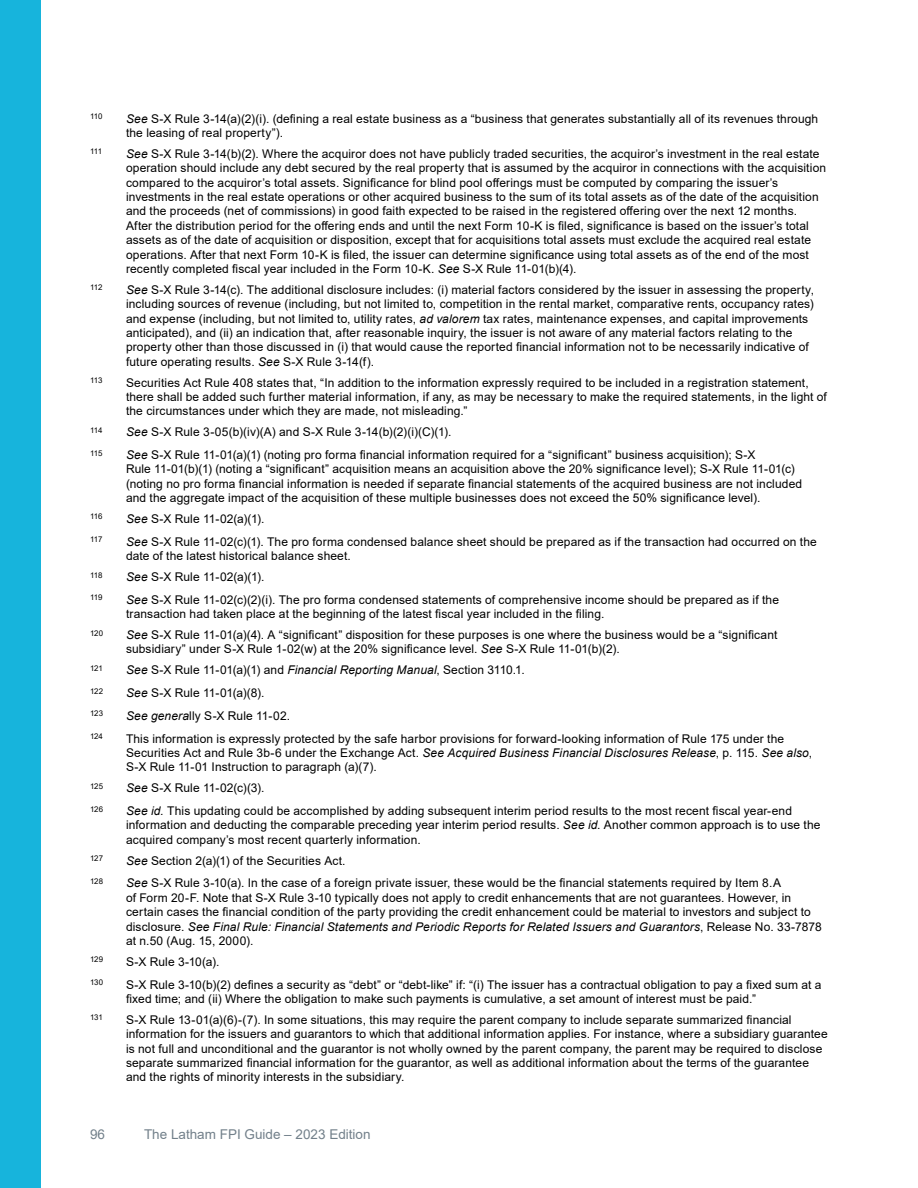
<style>
.page{position:relative;width:918px;height:1188px;background:#fff}
.page>*{position:absolute;margin:0;border:0;box-sizing:border-box;transform-origin:0 0}
.t1{font:13.5px "Arial";color:#72808a}
.BD_ENDNOTE_TEXT{font:12px/14.4px "Arial";letter-spacing:.01em;color:#000}
.BD_ENDNOTE_TEXT-2{font:7.8px "Arial";letter-spacing:-.02em;color:#000}
.s1{font-style:italic}
</style>
<div class="page">
<div style="left:0;top:0;width:40px;height:1188px;background:#17b4dc"></div>
<p class="BD_ENDNOTE_TEXT-2" style="left:90px;top:111px;width:14px">110</p>
<p class="BD_ENDNOTE_TEXT" style="left:126px;top:111px;width:694px"><span class="s1">See</span> S-X Rule 3-14(a)(2)(i). (defining a real estate business as a “business that generates substantially all of its revenues through the leasing of real property”).</p>
<p class="BD_ENDNOTE_TEXT-2" style="left:90px;top:146px;width:14px">111</p>
<p class="BD_ENDNOTE_TEXT" style="left:126px;top:146px;width:702px"><span class="s1">See</span> S-X Rule 3-14(b)(2). Where the acquiror does not have publicly traded securities, the acquiror’s investment in the real estate operation should include any debt secured by the real property that is assumed by the acquiror in connections with the acquisition compared to the acquiror’s total assets. Significance for blind pool offerings must be computed by comparing the issuer’s investments in the real estate operations or other acquired business to the sum of its total assets as of the date of the acquisition and the proceeds (net of commissions) in good faith expected to be raised in the registered offering over the next 12 months.<br>After the distribution period for the offering ends and until the next Form 10-K is filed, significance is based on the issuer’s total assets as of the date of acquisition or disposition, except that for acquisitions total assets must exclude the acquired real estate operations. After that next Form 10-K is filed, the issuer can determine significance using total assets as of the end of the most recently completed fiscal year included in the Form 10-K. <span class="s1">See</span> S-X Rule 11-01(b)(4).</p>
<p class="BD_ENDNOTE_TEXT-2" style="left:90px;top:282px;width:14px">112</p>
<p class="BD_ENDNOTE_TEXT" style="left:126px;top:282px;width:690px"><span class="s1">See</span> S-X Rule 3-14(c). The additional disclosure includes: (i) material factors considered by the issuer in assessing the property, including sources of revenue (including, but not limited to, competition in the rental market, comparative rents, occupancy rates) and expense (including, but not limited to, utility rates, <span class="s1">ad valorem</span> tax rates, maintenance expenses, and capital improvements anticipated), and (ii) an indication that, after reasonable inquiry, the issuer is not aware of any material factors relating to the property other than those discussed in (i) that would cause the reported financial information not to be necessarily indicative of future operating results. <span class="s1">See</span> S-X Rule 3-14(f).</p>
<p class="BD_ENDNOTE_TEXT-2" style="left:90px;top:375px;width:14px">113</p>
<p class="BD_ENDNOTE_TEXT" style="left:126px;top:375px;width:702px">Securities Act Rule 408 states that, “In addition to the information expressly required to be included in a registration statement, there shall be added such further material information, if any, as may be necessary to make the required statements, in the light of the circumstances under which they are made, not misleading.”</p>
<p class="BD_ENDNOTE_TEXT-2" style="left:90px;top:425px;width:14px">114</p>
<p class="BD_ENDNOTE_TEXT" style="left:126px;top:425px;width:327px"><span class="s1">See</span> S-X Rule 3-05(b)(iv)(A) and S-X Rule 3-14(b)(2)(i)(C)(1).</p>
<p class="BD_ENDNOTE_TEXT-2" style="left:90px;top:447px;width:14px">115</p>
<p class="BD_ENDNOTE_TEXT" style="left:126px;top:447px;width:678px"><span class="s1">See</span> S-X Rule 11-01(a)(1) (noting pro forma financial information required for a “significant” business acquisition); S-X<br>Rule 11-01(b)(1) (noting a “significant” acquisition means an acquisition above the 20% significance level); S-X Rule 11-01(c) (noting no pro forma financial information is needed if separate financial statements of the acquired business are not included and the aggregate impact of the acquisition of these multiple businesses does not exceed the 50% significance level).</p>
<p class="BD_ENDNOTE_TEXT-2" style="left:90px;top:511px;width:14px">116</p>
<p class="BD_ENDNOTE_TEXT" style="left:126px;top:511px;width:140px"><span class="s1">See</span> S-X Rule 11-02(a)(1).</p>
<p class="BD_ENDNOTE_TEXT-2" style="left:90px;top:534px;width:14px">117</p>
<p class="BD_ENDNOTE_TEXT" style="left:126px;top:534px;width:692px"><span class="s1">See</span> S-X Rule 11-02(c)(1). The pro forma condensed balance sheet should be prepared as if the transaction had occurred on the date of the latest historical balance sheet.</p>
<p class="BD_ENDNOTE_TEXT-2" style="left:90px;top:569px;width:14px">118</p>
<p class="BD_ENDNOTE_TEXT" style="left:126px;top:569px;width:140px"><span class="s1">See</span> S-X Rule 11-02(a)(1).</p>
<p class="BD_ENDNOTE_TEXT-2" style="left:90px;top:592px;width:14px">119</p>
<p class="BD_ENDNOTE_TEXT" style="left:126px;top:592px;width:655px"><span class="s1">See</span> S-X Rule 11-02(c)(2)(i). The pro forma condensed statements of comprehensive income should be prepared as if the transaction had taken place at the beginning of the latest fiscal year included in the filing.</p>
<p class="BD_ENDNOTE_TEXT-2" style="left:90px;top:627px;width:15px">120</p>
<p class="BD_ENDNOTE_TEXT" style="left:126px;top:627px;width:653px"><span class="s1">See</span> S-X Rule 11-01(a)(4). A “significant” disposition for these purposes is one where the business would be a “significant subsidiary” under S-X Rule 1-02(w) at the 20% significance level. <span class="s1">See</span> S-X Rule 11-01(b)(2).</p>
<p class="BD_ENDNOTE_TEXT-2" style="left:90px;top:663px;width:14px">121</p>
<p class="BD_ENDNOTE_TEXT" style="left:126px;top:663px;width:400px"><span class="s1">See</span> S-X Rule 11-01(a)(1) and <span class="s1">Financial Reporting Manual</span>, Section 3110.1.</p>
<p class="BD_ENDNOTE_TEXT-2" style="left:90px;top:685px;width:15px">122</p>
<p class="BD_ENDNOTE_TEXT" style="left:126px;top:685px;width:140px"><span class="s1">See</span> S-X Rule 11-01(a)(8).</p>
<p class="BD_ENDNOTE_TEXT-2" style="left:90px;top:708px;width:15px">123</p>
<p class="BD_ENDNOTE_TEXT" style="left:126px;top:708px;width:166px"><span class="s1">See genera</span>lly S-X Rule 11-02.</p>
<p class="BD_ENDNOTE_TEXT-2" style="left:90px;top:731px;width:15px">124</p>
<p class="BD_ENDNOTE_TEXT" style="left:126px;top:731px;width:688px">This information is expressly protected by the safe harbor provisions for forward-looking information of Rule 175 under the<br>Securities Act and Rule 3b-6 under the Exchange Act. <span class="s1">See Acquired Business Financial Disclosures Release</span>, p. 115. <span class="s1">See also</span>,<br>S-X Rule 11-01 Instruction to paragraph (a)(7).</p>
<p class="BD_ENDNOTE_TEXT-2" style="left:90px;top:781px;width:15px">125</p>
<p class="BD_ENDNOTE_TEXT" style="left:126px;top:781px;width:140px"><span class="s1">See</span> S-X Rule 11-02(c)(3).</p>
<p class="BD_ENDNOTE_TEXT-2" style="left:90px;top:804px;width:15px">126</p>
<p class="BD_ENDNOTE_TEXT" style="left:126px;top:804px;width:696px"><span class="s1">See id.</span> This updating could be accomplished by adding subsequent interim period results to the most recent fiscal year-end information and deducting the comparable preceding year interim period results. <span class="s1">See id</span>. Another common approach is to use the acquired company’s most recent quarterly information.</p>
<p class="BD_ENDNOTE_TEXT-2" style="left:90px;top:853px;width:15px">127</p>
<p class="BD_ENDNOTE_TEXT" style="left:126px;top:853px;width:221px"><span class="s1">See</span> Section 2(a)(1) of the Securities Act.</p>
<p class="BD_ENDNOTE_TEXT-2" style="left:90px;top:876px;width:15px">128</p>
<p class="BD_ENDNOTE_TEXT" style="left:126px;top:876px;width:697px"><span class="s1">See</span> S-X Rule 3-10(a). In the case of a foreign private issuer, these would be the financial statements required by Item 8.A<br>of Form 20-F. Note that S-X Rule 3-10 typically does not apply to credit enhancements that are not guarantees. However, in certain cases the financial condition of the party providing the credit enhancement could be material to investors and subject to disclosure. <span class="s1">See Final Rule: Financial Statements and Periodic Reports for Related Issuers and Guarantors</span>, Release No. 33-7878 at n.50 (Aug. 15, 2000).</p>
<p class="BD_ENDNOTE_TEXT-2" style="left:90px;top:954px;width:15px">129</p>
<p class="BD_ENDNOTE_TEXT" style="left:126px;top:954px;width:95px">S-X Rule 3-10(a).</p>
<p class="BD_ENDNOTE_TEXT-2" style="left:90px;top:977px;width:15px">130</p>
<p class="BD_ENDNOTE_TEXT" style="left:126px;top:977px;width:697px">S-X Rule 3-10(b)(2) defines a security as “debt” or “debt-like” if: “(i) The issuer has a contractual obligation to pay a fixed sum at a fixed time; and (ii) Where the obligation to make such payments is cumulative, a set amount of interest must be paid.”</p>
<p class="BD_ENDNOTE_TEXT-2" style="left:90px;top:1012px;width:14px">131</p>
<p class="BD_ENDNOTE_TEXT" style="left:126px;top:1012px;width:703px">S-X Rule 13-01(a)(6)-(7). In some situations, this may require the parent company to include separate summarized financial information for the issuers and guarantors to which that additional information applies. For instance, where a subsidiary guarantee is not full and unconditional and the guarantor is not wholly owned by the parent company, the parent may be required to disclose separate summarized financial information for the guarantor, as well as additional information about the terms of the guarantee and the rights of minority interests in the subsidiary.</p>
<p class="t1" style="left:90px;top:1125px;width:17px">96</p>
<p class="t1" style="left:144px;top:1125px;width:228px">The Latham FPI Guide – 2023 Edition</p>
</div>
